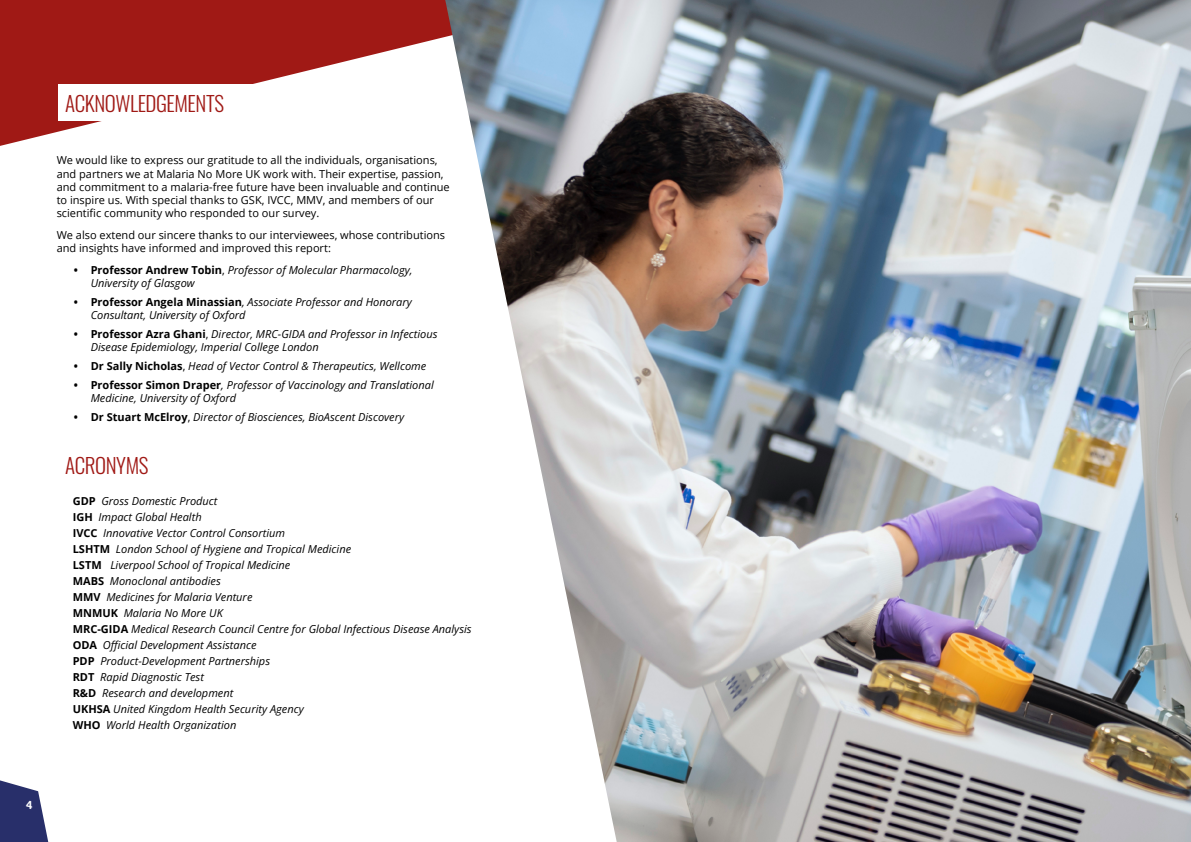
<style>
.page{position:relative;width:1191px;height:842px;background:#fff}
.page>*{position:absolute;margin:0;border:0;box-sizing:border-box;transform-origin:0 0}
.t1{font:21px "Oswald";letter-spacing:-.02em;color:#a01915}
.t2{font:italic 11px/16px "Open Sans";color:#000}
.t3{font:11px/13.2px "Open Sans";color:#000}
.s1{font-weight:700;font-style:normal}
.s2{font-style:normal}
</style>
<div class="page">
<svg style="left:0;top:0;width:445px;height:146px;fill:#a01915"></svg>
<div style="left:58px;top:85px;width:447px;height:36px;background:#fff"></div>
<img style="left:445px;top:0;width:746px;height:842px">
<svg style="left:0;top:780px;width:49px;height:62px"></svg>
<h1 class="t1" style="left:65px;top:84px;width:160px">ACKNOWLEDGEMENTS</h1>
<p class="t3" style="left:57px;top:153px;width:394px">We would like to express our gratitude to all the individuals, organisations, and partners we at Malaria No More UK work with. Their expertise, passion, and commitment to a malaria-free future have been invaluable and continue to inspire us. With special thanks to GSK, IVCC, MMV, and members of our scientific community who responded to our survey.</p>
<p class="t3" style="left:57px;top:228px;width:390px">We also extend our sincere thanks to our interviewees, whose contributions and insights have informed and improved this report:</p>
<p class="t2" style="left:91px;top:263px;width:323px;line-height:13.2px;text-indent:-17px"><span class="s1">• Professor Andrew Tobin</span><span class="s2">,</span> Professor of Molecular Pharmacology,<br>University of Glasgow</p>
<p class="t2" style="left:91px;top:295px;width:323px;line-height:13.2px;text-indent:-17px"><span class="s1">• Professor Angela Minassian</span>, Associate Professor and Honorary<br>Consultant, University of Oxford</p>
<p class="t2" style="left:91px;top:327px;width:348px;line-height:13.2px;text-indent:-17px"><span class="s1">• Professor Azra Ghani</span><span class="s2">,</span> Director, MRC-GIDA and Professor in Infectious<br>Disease Epidemiology, Imperial College London</p>
<p class="t2" style="left:74px;top:358px;width:354px"><span class="s1">• Dr Sally Nicholas</span><span class="s2">,</span> Head of Vector Control &amp; Therapeutics, Wellcome</p>
<p class="t2" style="left:91px;top:378px;width:344px;line-height:13.2px;text-indent:-17px"><span class="s1">• Professor Simon Draper</span>, Professor of Vaccinology and Translational<br>Medicine, University of Oxford</p>
<p class="t2" style="left:74px;top:408px;width:332px"><span class="s1">• Dr Stuart McElroy</span><span class="s2">,</span> Director of Biosciences, BioAscent Discovery</p>
<h1 class="t1" style="left:65px;top:447px;width:85px">ACRONYMS</h1>
<p class="t2" style="left:73px;top:492px;width:400px"><span class="s1">GDP</span> Gross Domestic Product<br><span class="s1">IGH</span> Impact Global Health<br><span class="s1">IVCC</span> Innovative Vector Control Consortium<br><span class="s1">LSHTM</span> London School of Hygiene and Tropical Medicine<br><span class="s1">LSTM</span> Liverpool School of Tropical Medicine<br><span class="s1">MABS</span> Monoclonal antibodies<br><span class="s1">MMV</span> Medicines for Malaria Venture<br><span class="s1">MNMUK</span> Malaria No More UK<br><span class="s1">MRC-GIDA</span> Medical Research Council Centre for Global Infectious Disease Analysis <span class="s1">ODA</span> Official Development Assistance<br><span class="s1">PDP</span> Product-Development Partnerships<br><span class="s1">RDT</span> Rapid Diagnostic Test<br><span class="s1">R&amp;D</span> Research and development<br><span class="s1">UKHSA</span> United Kingdom Health Security Agency<br><span class="s1">WHO</span> World Health Organization</p>
</div>
